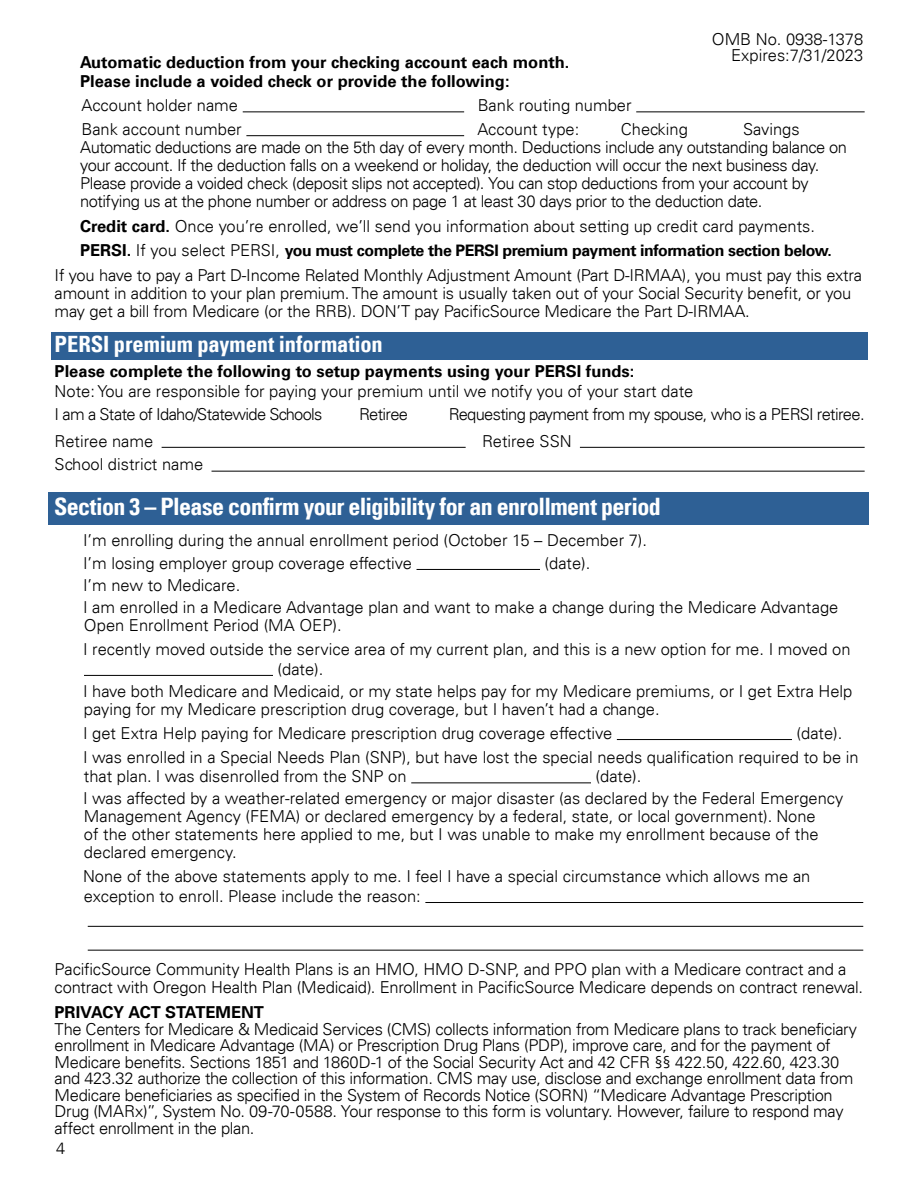
<style>
.page{position:relative;width:918px;height:1188px;background:#fff}
.page>*{position:absolute;margin:0;border:0;box-sizing:border-box;transform-origin:0 0}
.t1{font:700 condensed 24px "Univers LT";letter-spacing:-.025em;color:#fff}
.t2{font:700 condensed 22.5px "Univers LT";letter-spacing:-.005em;color:#fff}
.P_Body{font:300 16.5px/16.5px "Univers LT";letter-spacing:-.01em;color:#000}
.P_Body-2{font:300 16.5px/18px "Univers LT";letter-spacing:-.03em;color:#000}
.P_Body-3{font:700 16.5px/19.5px "Univers LT";color:#000}
.P_Body-4{font:300 16.5px "Univers LT";letter-spacing:-.04em;color:#000}
.t3{font:700 15.9px "Univers LT";letter-spacing:-.025em;color:#000}
.s1{font-weight:700}
.s2{font-size:16.5px}
.s3{font-weight:300;font-size:16.5px}
</style>
<div class="page">
<hr style="left:243px;top:111px;width:221px;height:1px;background:#000">
<hr style="left:636px;top:111px;width:229px;height:1px;background:#000">
<hr style="left:246px;top:135px;width:218px;height:1px;background:#000">
<div style="left:51px;top:333px;width:817px;height:27px;background:#2e6095"></div>
<hr style="left:162px;top:447px;width:304px;height:1px;background:#000">
<hr style="left:580px;top:447px;width:285px;height:1px;background:#000">
<hr style="left:212px;top:471px;width:653px;height:1px;background:#000">
<div style="left:49px;top:492px;width:820px;height:33px;background:#2e6095"></div>
<hr style="left:417px;top:569px;width:123px;height:1px;background:#000">
<hr style="left:84px;top:675px;width:189px;height:1px;background:#000">
<hr style="left:617px;top:739px;width:175px;height:1px;background:#000">
<hr style="left:411px;top:782px;width:180px;height:1px;background:#000">
<hr style="left:425px;top:902px;width:438px;height:1px;background:#000">
<hr style="left:88px;top:926px;width:775px;height:1px;background:#000">
<hr style="left:88px;top:950px;width:775px;height:1px;background:#000">
<p class="P_Body" style="left:712px;top:31px;width:153px;text-align:right">OMB No. 0938-1378<br>Expires:7/31/2023</p>
<p class="P_Body-3" style="left:80px;top:52px;width:491px">Automatic deduction from your checking account each month.<br>Please include a voided check or provide the following:</p>
<p class="P_Body" style="left:82px;top:97px;width:158px">Account holder name</p>
<p class="P_Body" style="left:478px;top:97px;width:155px">Bank routing number</p>
<p class="P_Body" style="left:82px;top:121px;width:162px">Bank account number</p>
<p class="P_Body" style="left:478px;top:121px;width:103px">Account type:</p>
<p class="P_Body" style="left:621px;top:121px;width:69px">Checking</p>
<p class="P_Body-2" style="left:80px;top:120px;width:768px;text-indent:663px">Savings Automatic deductions are made on the 5th day of every month. Deductions include any outstanding balance on your account. If the deduction falls on a weekend or holiday, the deduction will occur the next business day.<br>Please provide a voided check (deposit slips not accepted). You can stop deductions from your account by notifying us at the phone number or address on page 1 at least 30 days prior to the deduction date.</p>
<p class="P_Body" style="left:80px;top:218px;width:736px"><span class="s1">Credit card.</span> Once you’re enrolled, we’ll send you information about setting up credit card payments.</p>
<p class="t3" style="left:80px;top:241px;width:753px"><span class="s2">PERSI.</span> <span class="s3">If you select PERSI,</span> you must complete the PERSI premium payment information section below.</p>
<p class="P_Body" style="left:55px;top:266px;width:809px;line-height:18px">If you have to pay a Part D-Income Related Monthly Adjustment Amount (Part D-IRMAA), you must pay this extra amount in addition to your plan premium. The amount is usually taken out of your Social Security benefit, or you may get a bill from Medicare (or the RRB). DON’T pay PacificSource Medicare the Part D-IRMAA.</p>
<h2 class="t2" style="left:55px;top:330px;width:330px">PERSI premium payment information</h2>
<p class="P_Body-3" style="left:55px;top:362px;width:581px">Please complete the following to setup payments using your PERSI funds:</p>
<p class="P_Body" style="left:55px;top:379px;width:640px;line-height:23.9px">Note: You are responsible for paying your premium until we notify you of your start date<br>I am a State of Idaho/Statewide Schools</p>
<p class="P_Body-4" style="left:359px;top:405px;width:50px">Retiree</p>
<p class="P_Body-4" style="left:449px;top:405px;width:417px">Requesting payment from my spouse, who is a PERSI retiree.</p>
<p class="P_Body" style="left:55px;top:432px;width:100px">Retiree name</p>
<p class="P_Body" style="left:482px;top:432px;width:91px">Retiree SSN</p>
<p class="P_Body" style="left:55px;top:456px;width:150px">School district name</p>
<h1 class="t1" style="left:54px;top:492px;width:608px">Section 3 – Please confirm your eligibility for an enrollment period</h1>
<p class="P_Body" style="left:83px;top:529px;width:566px;line-height:22.4px">I’m enrolling during the annual enrollment period (October 15 – December 7).<br>I’m losing employer group coverage effective</p>
<p class="P_Body" style="left:545px;top:555px;width:47px">(date).</p>
<p class="P_Body" style="left:83px;top:574px;width:757px;line-height:22.4px">I’m new to Medicare.<br>I am enrolled in a Medicare Advantage plan and want to make a change during the Medicare Advantage</p>
<p class="P_Body" style="left:83px;top:614px;width:769px;line-height:23.9px">Open Enrollment Period (MA OEP).<br>I recently moved outside the service area of my current plan, and this is a new option for me. I moved on</p>
<p class="P_Body" style="left:83px;top:658px;width:771px;line-height:22.4px;text-indent:195px">(date).<br>I have both Medicare and Medicaid, or my state helps pay for my Medicare premiums, or I get Extra Help</p>
<p class="P_Body" style="left:83px;top:697px;width:578px;line-height:23.9px">paying for my Medicare prescription drug coverage, but I haven’t had a change.<br>I get Extra Help paying for Medicare prescription drug coverage effective</p>
<p class="P_Body" style="left:83px;top:721px;width:777px;line-height:23.9px;text-indent:714px">(date).<br>I was enrolled in a Special Needs Plan (SNP), but have lost the special needs qualification required to be in</p>
<p class="P_Body" style="left:84px;top:768px;width:324px">that plan. I was disenrolled from the SNP on</p>
<p class="P_Body" style="left:83px;top:765px;width:762px;line-height:22.4px;text-indent:513px">(date).<br>I was affected by a weather-related emergency or major disaster (as declared by the Federal Emergency</p>
<p class="P_Body" style="left:84px;top:808px;width:736px;line-height:18px">Management Agency (FEMA) or declared emergency by a federal, state, or local government). None of the other statements here applied to me, but I was unable to make my enrollment because of the declared emergency.</p>
<p class="P_Body" style="left:83px;top:867px;width:729px;line-height:19.5px">None of the above statements apply to me. I feel I have a special circumstance which allows me an exception to enroll. Please include the reason:</p>
<p class="P_Body" style="left:55px;top:961px;width:810px;line-height:18px">PacificSource Community Health Plans is an HMO, HMO D-SNP, and PPO plan with a Medicare contract and a contract with Oregon Health Plan (Medicaid). Enrollment in PacificSource Medicare depends on contract renewal.</p>
<p class="P_Body-3" style="left:55px;top:1003px;width:211px">PRIVACY ACT STATEMENT</p>
<p class="P_Body" style="left:55px;top:1021px;width:804px">The Centers for Medicare &amp; Medicaid Services (CMS) collects information from Medicare plans to track beneficiary enrollment in Medicare Advantage (MA) or Prescription Drug Plans (PDP), improve care, and for the payment of Medicare benefits. Sections 1851 and 1860D-1 of the Social Security Act and 42 CFR §§ 422.50, 422.60, 423.30 and 423.32 authorize the collection of this information. CMS may use, disclose and exchange enrollment data from Medicare beneficiaries as specified in the System of Records Notice (SORN) “Medicare Advantage Prescription Drug (MARx)”, System No. 09-70-0588. Your response to this form is voluntary. However, failure to respond may affect enrollment in the plan.</p>
<p class="P_Body" style="left:56px;top:1140px;width:11px">4</p>
</div>
